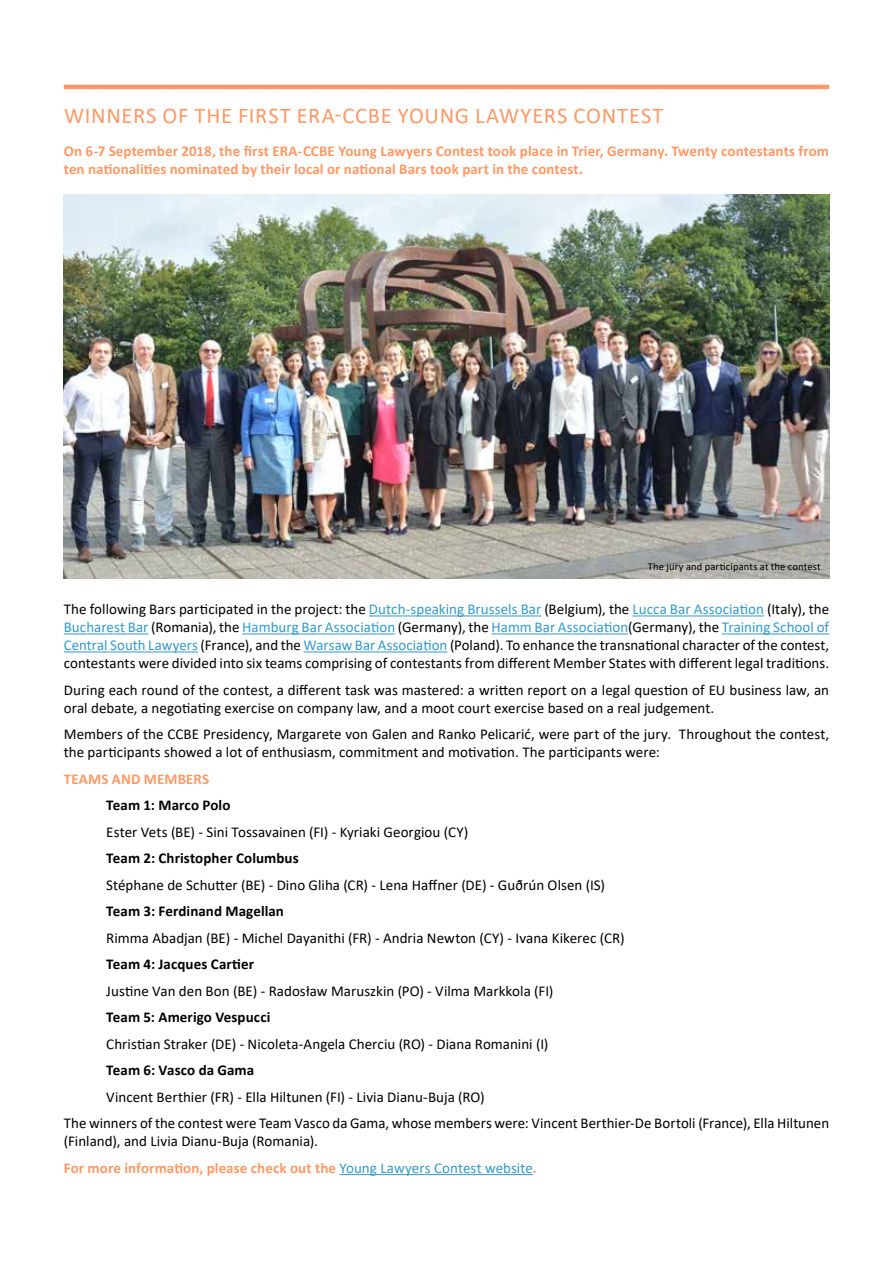
<style>
.page{position:relative;width:893px;height:1263px;background:#fff}
.page>*{position:absolute;margin:0;border:0;box-sizing:border-box;transform-origin:0 0}
.t1{font:22.5px "Calibri";letter-spacing:.035em;color:#f96}
.t2{font:15px/18px "Calibri";color:#000}
.t3{font:700 15px/18px "Calibri";letter-spacing:.005em;color:#f96}
.t4{font:700 15px "Calibri";letter-spacing:.005em;color:#000}
.t5{font:10.5px "Calibri";letter-spacing:.015em;color:#000}
.s1{color:#39c}
.s2{font-weight:700;color:#f96}
</style>
<div class="page">
<hr style="left:369px;top:615px;width:172px;height:1px;background:#39c">
<hr style="left:632px;top:615px;width:132px;height:1px;background:#39c">
<hr style="left:64px;top:633px;width:84px;height:1px;background:#39c">
<hr style="left:242px;top:633px;width:153px;height:1px;background:#39c">
<hr style="left:492px;top:633px;width:136px;height:1px;background:#39c">
<hr style="left:722px;top:633px;width:107px;height:1px;background:#39c">
<hr style="left:64px;top:651px;width:134px;height:1px;background:#39c">
<hr style="left:303px;top:651px;width:144px;height:1px;background:#39c">
<hr style="left:339px;top:1174px;width:194px;height:1px;background:#39c">
<img style="left:64px;top:195px;width:765px;height:384px">
<hr style="left:64px;top:85px;width:765px;height:4px;background:#f96">
<h1 class="t1" style="left:64px;top:100px;width:601px">WINNERS OF THE FIRST ERA-CCBE YOUNG LAWYERS CONTEST</h1>
<p class="t3" style="left:64px;top:142px;width:767px">On 6-7 September 2018, the first ERA-CCBE Young Lawyers Contest took place in Trier, Germany. Twenty contestants from ten nationalities nominated by their local or national Bars took part in the contest.</p>
<p class="t5" style="left:648px;top:559px;width:174px">The jury and participants at the contest</p>
<p class="t2" style="left:64px;top:600px;width:767px;text-align:justify">The following Bars participated in the project: the <span class="s1">Dutch-speaking Brussels Bar</span> (Belgium), the <span class="s1">Lucca Bar Association</span> (Italy), the <span class="s1">Bucharest Bar</span> (Romania), the <span class="s1">Hamburg Bar Association</span> (Germany), the <span class="s1">Hamm Bar Association</span>(Germany), the <span class="s1">Training School of Central South Lawyers</span> (France), and the <span class="s1">Warsaw Bar Association</span> (Poland). To enhance the transnational character of the contest, contestants were divided into six teams comprising of contestants from different Member States with different legal traditions.</p>
<p class="t2" style="left:64px;top:680px;width:767px">During each round of the contest, a different task was mastered: a written report on a legal question of EU business law, an oral debate, a negotiating exercise on company law, and a moot court exercise based on a real judgement.</p>
<p class="t2" style="left:64px;top:725px;width:767px">Members of the CCBE Presidency, Margarete von Galen and Ranko Pelicarić, were part of the jury. Throughout the contest, the participants showed a lot of enthusiasm, commitment and motivation. The participants were:</p>
<p class="t3" style="left:64px;top:770px;width:147px">TEAMS AND MEMBERS</p>
<p class="t4" style="left:106px;top:795px;width:126px">Team 1: Marco Polo</p>
<p class="t2" style="left:106px;top:822px;width:364px">Ester Vets (BE) - Sini Tossavainen (FI) - Kyriaki Georgiou (CY)</p>
<p class="t4" style="left:106px;top:848px;width:194px">Team 2: Christopher Columbus</p>
<p class="t2" style="left:106px;top:875px;width:500px">Stéphane de Schutter (BE) - Dino Gliha (CR) - Lena Haffner (DE) - Guðrún Olsen (IS)</p>
<p class="t4" style="left:106px;top:901px;width:179px">Team 3: Ferdinand Magellan</p>
<p class="t2" style="left:106px;top:928px;width:520px">Rimma Abadjan (BE) - Michel Dayanithi (FR) - Andria Newton (CY) - Ivana Kikerec (CR)</p>
<p class="t4" style="left:106px;top:954px;width:149px">Team 4: Jacques Cartier</p>
<p class="t2" style="left:106px;top:981px;width:449px">Justine Van den Bon (BE) - Radosław Maruszkin (PO) - Vilma Markkola (FI)</p>
<p class="t4" style="left:106px;top:1007px;width:166px">Team 5: Amerigo Vespucci</p>
<p class="t2" style="left:106px;top:1034px;width:444px">Christian Straker (DE) - Nicoleta-Angela Cherciu (RO) - Diana Romanini (I)</p>
<p class="t4" style="left:106px;top:1060px;width:150px">Team 6: Vasco da Gama</p>
<p class="t2" style="left:64px;top:1083px;width:767px;line-height:26.5px;text-indent:43px">Vincent Berthier (FR) - Ella Hiltunen (FI) - Livia Dianu-Buja (RO)<br>The winners of the contest were Team Vasco da Gama, whose members were: Vincent Berthier-De Bortoli (France), Ella Hiltunen</p>
<p class="t2" style="left:64px;top:1128px;width:475px;line-height:26.5px">(Finland), and Livia Dianu-Buja (Romania).<br><span class="s2">For more information, please check out the</span> <span class="s1">Young Lawyers Contest website</span><span class="s2">.</span></p>
</div>
